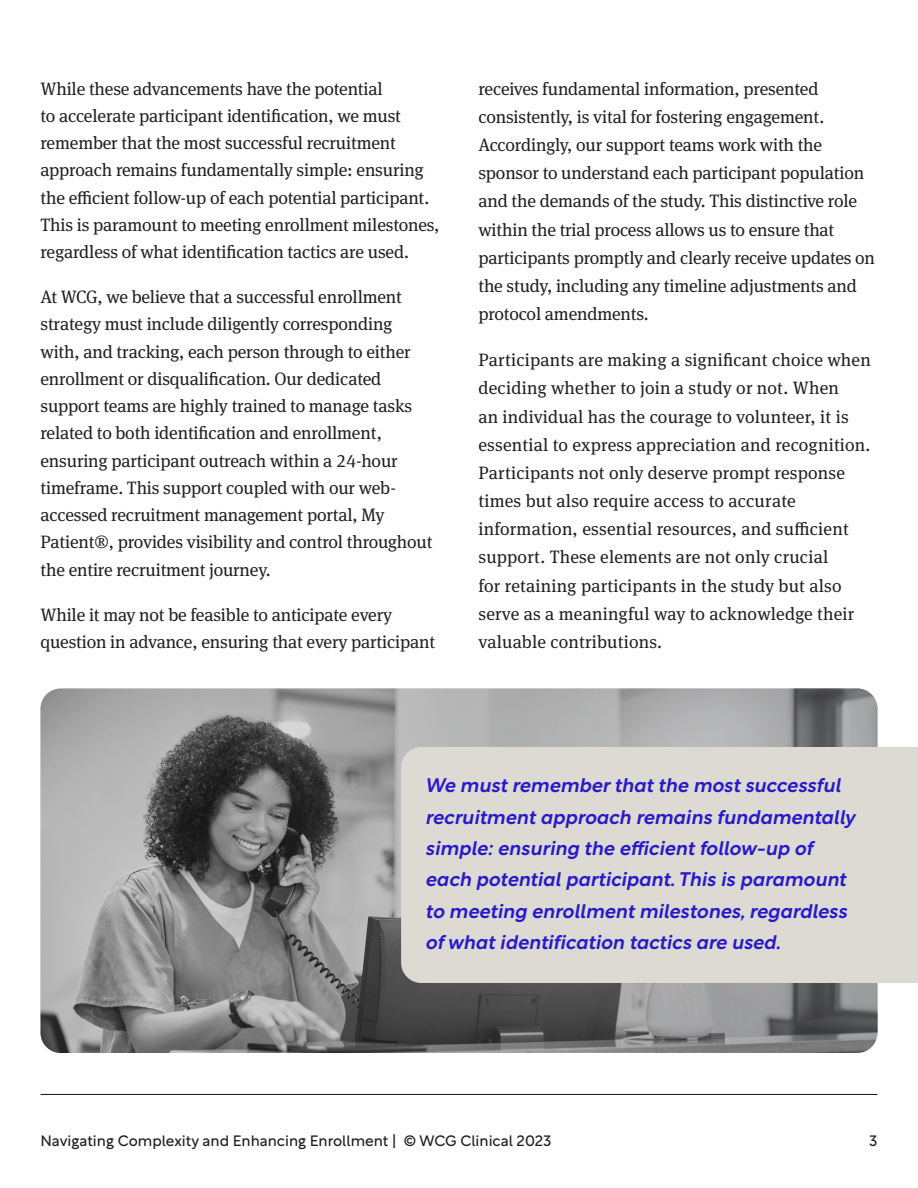
<style>
.page{position:relative;width:918px;height:1188px;background:#fff}
.page>*{position:absolute;margin:0;border:0;box-sizing:border-box;transform-origin:0 0}
.Body{font:19.35px/31.3px "Rotunda Italic Variable";color:#2819ca}
.Body-2{font:18px/27.3px "Meta Serif Pro";letter-spacing:-.01em;color:#231f20}
.Body-3{font:18px/28.2px "Meta Serif Pro";letter-spacing:.01em;color:#231f20}
.t1{font:15px "Rotunda Variable";color:#231f20}
</style>
<div class="page">
<hr style="left:40px;top:1094px;width:838px;height:1px;background:#231f20">
<img style="left:40px;top:688px;width:824px;height:365px">
<svg style="left:202px;top:688px;width:676px;height:364px;background:#818182"></svg>
<div style="left:401px;top:747px;width:517px;height:236px;background:#dddad3"></div>
<p class="Body-2" style="left:40px;top:74px;width:401px">While these advancements have the potential<br>to accelerate participant identification, we must remember that the most successful recruitment approach remains fundamentally simple: ensuring the efficient follow-up of each potential participant.<br>This is paramount to meeting enrollment milestones, regardless of what identification tactics are used.</p>
<p class="Body-2" style="left:40px;top:282px;width:394px">At WCG, we believe that a successful enrollment strategy must include diligently corresponding with, and tracking, each person through to either enrollment or disqualification. Our dedicated support teams are highly trained to manage tasks related to both identification and enrollment, ensuring participant outreach within a 24-hour timeframe. This support coupled with our web&shy;accessed recruitment management portal, My Patient®, provides visibility and control throughout the entire recruitment journey.</p>
<p class="Body-2" style="left:40px;top:600px;width:396px">While it may not be feasible to anticipate every question in advance, ensuring that every participant</p>
<p class="Body-2" style="left:478px;top:73px;width:398px;line-height:28.2px">receives fundamental information, presented consistently, is vital for fostering engagement.<br>Accordingly, our support teams work with the sponsor to understand each participant population and the demands of the study. This distinctive role within the trial process allows us to ensure that participants promptly and clearly receive updates on the study, including any timeline adjustments and protocol amendments.</p>
<p class="Body-3" style="left:478px;top:345px;width:394px">Participants are making a significant choice when deciding whether to join a study or not. When<br>an individual has the courage to volunteer, it is essential to express appreciation and recognition.<br>Participants not only deserve prompt response times but also require access to accurate information, essential resources, and sufficient support. These elements are not only crucial<br>for retaining participants in the study but also serve as a meaningful way to acknowledge their valuable contributions.</p>
<p class="Body" style="left:425px;top:768px;width:431px">We must remember that the most successful recruitment approach remains fundamentally simple: ensuring the efficient follow-up of each potential participant. This is paramount to meeting enrollment milestones, regardless of what identification tactics are used.</p>
<p class="t1" style="left:40px;top:1128px;width:513px">Navigating Complexity and Enhancing Enrollment | © WCG Clinical 2023</p>
<p class="t1" style="left:869px;top:1128px;width:10px">3</p>
</div>
